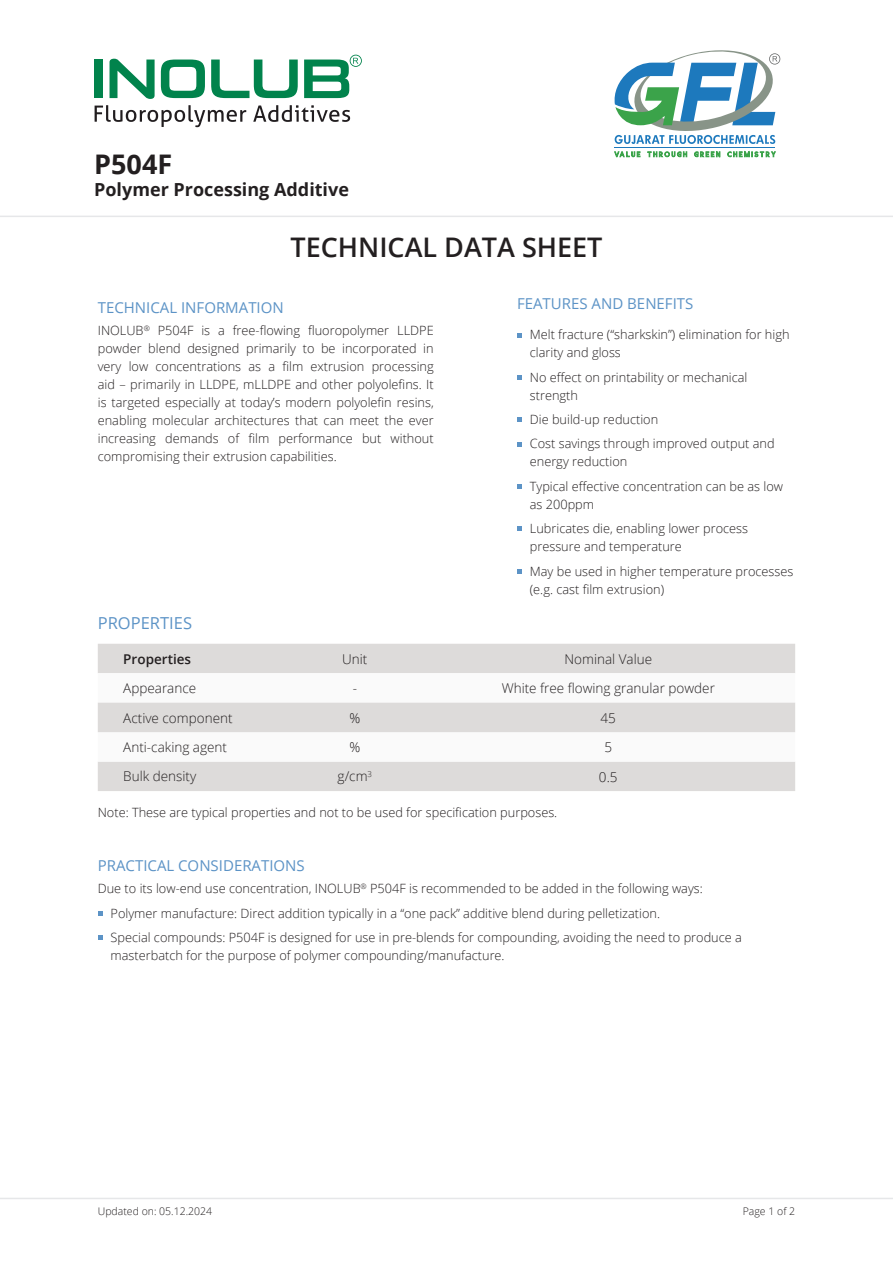
<style>
.page{position:relative;width:893px;height:1263px;background:#fff}
.page>*{position:absolute;margin:0;border:0;box-sizing:border-box;transform-origin:0 0}
.t1{font:600 27px "Open Sans";color:#231f20}
.t2{font:700 27px "Open Sans";color:#231f20}
.t3{font:700 18px "Open Sans";color:#231f20}
.t4{font:16.5px "Open Sans";color:#5c93c6}
.t5{font:15px "Open Sans";color:#5c93c6}
.t6{font:300 13.5px "Open Sans";color:#231f20}
.t7{font:600 13.5px "Open Sans";color:#231f20}
.t8{font:300 12.75px/18px "Open Sans";color:#231f20}
.t9{font:300 10.5px "Open Sans";color:#231f20}
</style>
<div class="page">
<hr style="left:0;top:216px;width:893px;height:1px;background:#e6e7e9">
<svg style="left:517px;top:333px;width:5px;height:4px"></svg>
<svg style="left:517px;top:375px;width:5px;height:5px"></svg>
<svg style="left:517px;top:417px;width:5px;height:5px"></svg>
<svg style="left:517px;top:442px;width:5px;height:5px"></svg>
<svg style="left:517px;top:484px;width:5px;height:5px"></svg>
<svg style="left:517px;top:526px;width:5px;height:5px"></svg>
<svg style="left:517px;top:569px;width:5px;height:5px"></svg>
<div style="left:98px;top:644px;width:697px;height:147px;background:#dddbda"></div>
<svg style="left:98px;top:673px;width:697px;height:89px"></svg>
<div style="left:98px;top:703px;width:697px;height:29px;background:#dddbda"></div>
<svg style="left:98px;top:911px;width:5px;height:5px"></svg>
<svg style="left:98px;top:935px;width:5px;height:5px"></svg>
<hr style="left:0;top:1198px;width:893px;height:1px;background:#e6e7e9">
<svg style="left:95px;top:105px;width:151px;height:22px"></svg>
<svg style="left:253px;top:105px;width:97px;height:17px"></svg>
<div style="left:94px;top:60px;width:9px;height:38px;background:#01834c"></div>
<svg style="left:110px;top:59px;width:45px;height:40px"></svg>
<svg style="left:161px;top:60px;width:44px;height:38px"></svg>
<svg style="left:211px;top:60px;width:87px;height:38px"></svg>
<svg style="left:304px;top:55px;width:58px;height:43px"></svg>
<svg style="left:614px;top:152px;width:161px;height:5px"></svg>
<hr style="left:615px;top:147px;width:160px;height:1px;background:#1d79bd">
<svg style="left:614px;top:50px;width:166px;height:94px"></svg>
<h1 class="t2" style="left:94px;top:145px;width:80px">P504F</h1>
<h2 class="t3" style="left:94px;top:177px;width:256px">Polymer Processing Additive</h2>
<h1 class="t1" style="left:290px;top:228px;width:314px">TECHNICAL DATA SHEET</h1>
<p class="t5" style="left:98px;top:297px;width:188px">TECHNICAL INFORMATION</p>
<p class="t8" style="left:98px;top:321px;width:337px;text-align:justify">INOLUB<sup>®</sup> P504F is a free-flowing fluoropolymer LLDPE powder blend designed primarily to be incorporated in very low concentrations as a film extrusion processing aid – primarily in LLDPE, mLLDPE and other polyolefins. It is targeted especially at today’s modern polyolefin resins, enabling molecular architectures that can meet the ever increasing demands of film performance but without compromising their extrusion capabilities.</p>
<p class="t5" style="left:517px;top:293px;width:178px">FEATURES AND BENEFITS</p>
<p class="t8" style="left:530px;top:325px;width:261px">Melt fracture (“sharkskin”) elimination for high clarity and gloss</p>
<p class="t8" style="left:530px;top:368px;width:219px">No effect on printability or mechanical strength</p>
<p class="t8" style="left:530px;top:407px;width:246px;line-height:24.5px">Die build-up reduction<br>Cost savings through improved output and</p>
<p class="t8" style="left:530px;top:449px;width:255px;line-height:24.5px">energy reduction<br>Typical effective concentration can be as low</p>
<p class="t8" style="left:530px;top:492px;width:220px;line-height:24.3px">as 200ppm<br>Lubricates die, enabling lower process</p>
<p class="t8" style="left:530px;top:534px;width:265px;line-height:24.3px">pressure and temperature<br>May be used in higher temperature processes</p>
<p class="t8" style="left:530px;top:580px;width:136px">(e.g. cast film extrusion)</p>
<p class="t4" style="left:98px;top:612px;width:96px">PROPERTIES</p>
<p class="t7" style="left:123px;top:649px;width:69px">Properties</p>
<p class="t6" style="left:342px;top:649px;width:27px">Unit</p>
<p class="t6" style="left:564px;top:649px;width:89px">Nominal Value</p>
<p class="t6" style="left:123px;top:679px;width:74px">Appearance</p>
<p class="t6" style="left:353px;top:679px;width:6px">-</p>
<p class="t6" style="left:502px;top:679px;width:215px">White free flowing granular powder</p>
<p class="t6" style="left:123px;top:708px;width:111px">Active component</p>
<p class="t6" style="left:349px;top:708px;width:12px">%</p>
<p class="t6" style="left:601px;top:708px;width:17px">45</p>
<p class="t6" style="left:123px;top:738px;width:105px">Anti-caking agent</p>
<p class="t6" style="left:349px;top:738px;width:12px">%</p>
<p class="t6" style="left:604px;top:738px;width:9px">5</p>
<p class="t6" style="left:123px;top:767px;width:74px">Bulk density</p>
<p class="t6" style="left:338px;top:767px;width:36px">g/cm<sup>3</sup></p>
<p class="t6" style="left:599px;top:767px;width:20px">0.5</p>
<p class="t8" style="left:98px;top:803px;width:461px">Note: These are typical properties and not to be used for specification purposes.</p>
<p class="t5" style="left:98px;top:855px;width:209px">PRACTICAL CONSIDERATIONS</p>
<p class="t8" style="left:111px;top:876px;width:633px;line-height:24.5px;text-indent:-13px">Due to its low-end use concentration, INOLUB<sup>®</sup> P504F is recommended to be added in the following ways:<br>Polymer manufacture: Direct addition typically in a “one pack” additive blend during pelletization.<br>Special compounds: P504F is designed for use in pre-blends for compounding, avoiding the need to produce a</p>
<p class="t8" style="left:111px;top:946px;width:396px">masterbatch for the purpose of polymer compounding/manufacture.</p>
<p class="t9" style="left:98px;top:1204px;width:116px">Updated on: 05.12.2024</p>
<p class="t9" style="left:743px;top:1204px;width:54px">Page 1 of 2</p>
</div>
